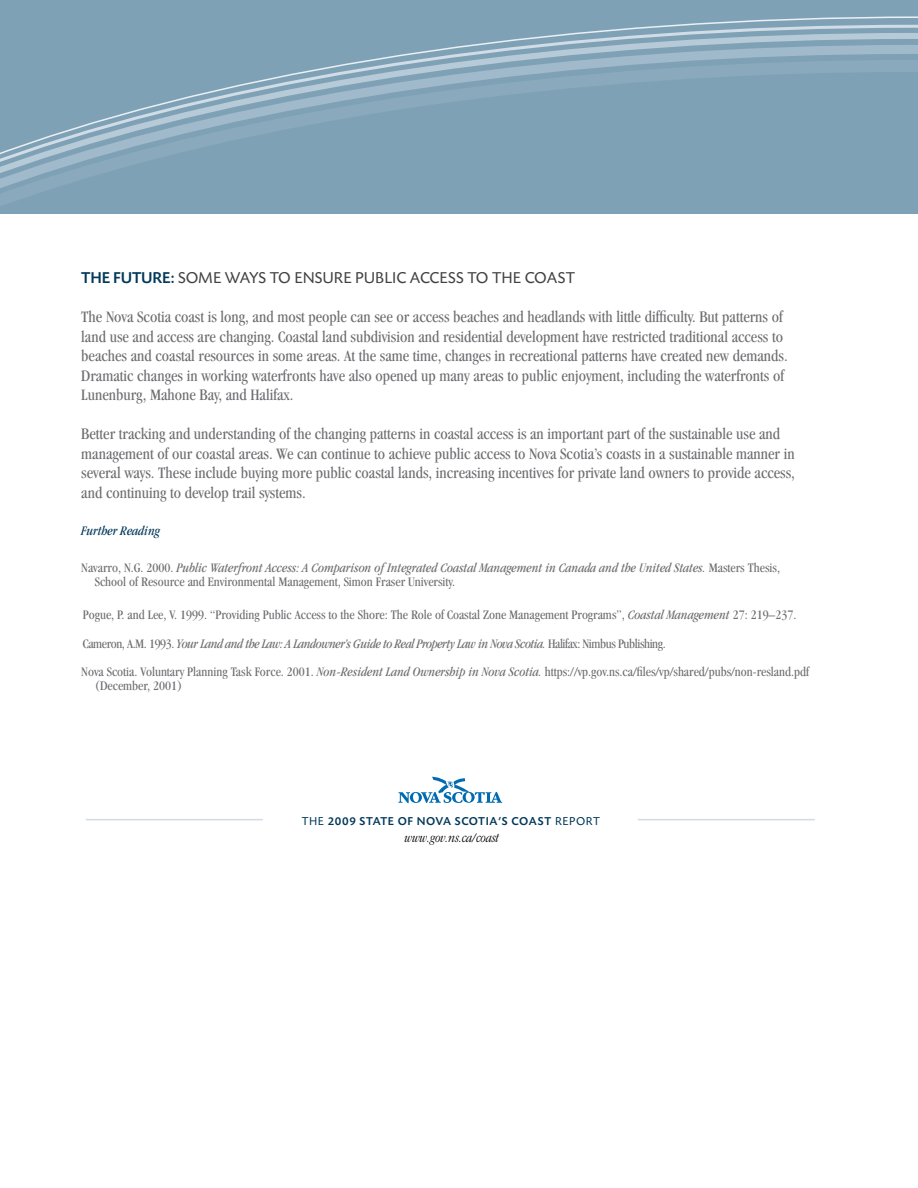
<style>
.page{position:relative;width:918px;height:1188px;background:#fff}
.page>*{position:absolute;margin:0;border:0;box-sizing:border-box;transform-origin:0 0}
.t1{font:condensed 16.5px/19.5px "Garamond";color:#6d6e71}
.t2{font:16.5px "Today BEF";color:#414042}
.t3{font:condensed 13.5px/28.5px "Garamond";color:#6d6e71}
.t4{font:italic 300 condensed 13.5px "Garamond";color:#000}
.t5{font:italic condensed 13.5px "Garamond";color:#003859}
.t6{font:500 12px "Today BEF";letter-spacing:.05em;color:#003859}
.t7{font:12px "Today BEF";color:#003859}
.s1{font-weight:500;color:#003859}
.s2{font-style:italic}
.s3{font-weight:400}
</style>
<div class="page">
<svg style="left:398px;top:776px;width:104px;height:27px"></svg>
<hr style="left:86px;top:819px;width:177px;height:1px;background:#d0dce6">
<hr style="left:638px;top:819px;width:177px;height:1px;background:#d0dce6">
<div style="left:0;top:0;width:918px;height:213px;background:#7fa1b6"></div>
<svg style="left:0;top:16px;width:918px;height:190px"></svg>
<p class="t2" style="left:81px;top:269px;width:495px"><span class="s1">TH E FUTURE:</span> SOME WAYS TO ENSURE PUBLIC ACCESS TO TH E COAST</p>
<p class="t1" style="left:81px;top:307px;width:708px">The Nova Scotia coast is long, and most people can see or access beaches and headlands with little difficulty. But patterns of land use and access are changing. Coastal land subdivision and residential development have restricted traditional access to beaches and coastal resources in some areas. At the same time, changes in recreational patterns have created new demands.<br>Dramatic changes in working waterfronts have also opened up many areas to public enjoyment, including the waterfronts of Lunenburg, Mahone Bay, and Halifax.</p>
<p class="t1" style="left:81px;top:424px;width:715px">Better tracking and understanding of the changing patterns in coastal access is an important part of the sustainable use and management of our coastal areas. We can continue to achieve public access to Nova Scotia’s coasts in a sustainable manner in several ways. These include buying more public coastal lands, increasing incentives for private land owners to provide access, and continuing to develop trail systems.</p>
<p class="t5" style="left:81px;top:523px;width:80px">Further Reading</p>
<p class="t3" style="left:95px;top:560px;width:687px;line-height:14.2px;text-indent:-14px">Navarro, N.G. 2000. <span class="s2">Public Waterfront Access: A Comparison of Integrated Coastal Management in Canada and the United States.</span> Masters Thesis,<br>School of Resource and Environmental Management, Simon Fraser University.</p>
<p class="t3" style="left:81px;top:601px;width:729px">Pogue, P. and Lee, V. 1999. “Providing Public Access to the Shore: The Role of Coastal Zone Management Programs”, <span class="s2">Coastal Management</span> 27: 219–237.<br>Cameron, A.M. 1993. <span class="s2">Your Land and the Law: A Landowner’s Guide to Real Property Law in Nova Scotia.</span> Halifax: Nimbus Publishing.<br>Nova Scotia. Voluntary Planning Task Force. 2001. <span class="s2">Non-Resident Land Ownership in Nova Scotia.</span> https://vp.gov.ns.ca/files/vp/shared/pubs/non-resland.pdf</p>
<p class="t3" style="left:95px;top:672px;width:89px">(December, 2001)</p>
<p class="t6" style="left:302px;top:815px;width:66px"><span class="s3">THE</span> 2009 STATE</p>
<p class="t6" style="left:398px;top:815px;width:66px">OF NOVASCOTIA</p>
<p class="t6" style="left:498px;top:815px;width:23px">’S COAST</p>
<p class="t7" style="left:555px;top:815px;width:30px">REPORT</p>
<p class="t4" style="left:405px;top:831px;width:96px">www.gov.ns.ca/coast</p>
</div>
